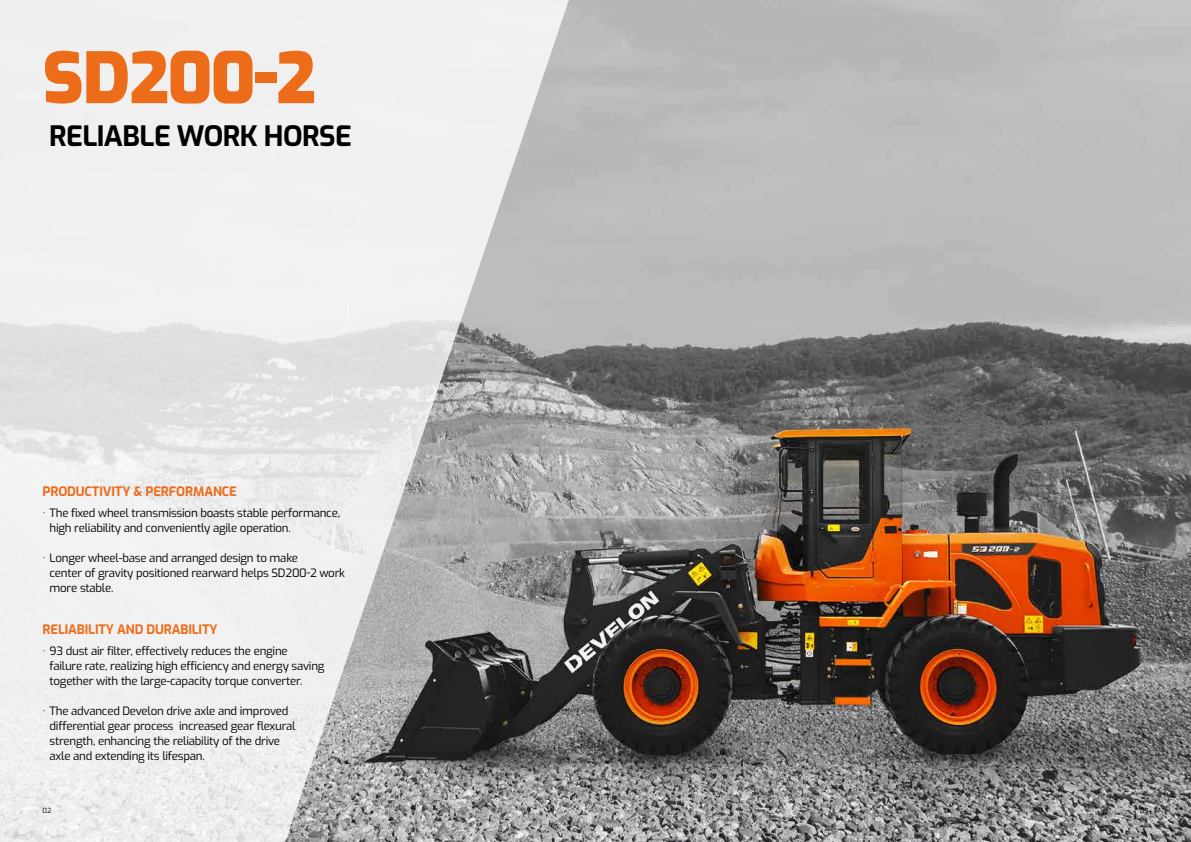
<style>
.page{position:relative;width:1191px;height:842px;background:#fff}
.page>*{position:absolute;margin:0;border:0;box-sizing:border-box;transform-origin:0 0}
.t1{font:900 70px "Exo";letter-spacing:-.02em;color:#ed6c1a}
.t2{font:700 28px "Exo";letter-spacing:-.02em;color:#000}
.t3{font:700 13px "Exo";letter-spacing:-.01em;color:#ed6c1a}
.t4{font:11.5px/15px "Exo";letter-spacing:-.02em;color:#000}
.t5{font:7px "Exo";color:#000}
</style>
<div class="page">
<img style="left:572px;top:0;width:619px;height:842px">
<svg style="left:0;top:0;width:572px;height:842px;fill:#f0f0f0"></svg>
<h1 class="t1" style="left:43px;top:27px;width:275px">SD200-2</h1>
<h2 class="t2" style="left:49px;top:116px;width:304px">RELIABLE WORK HORSE</h2>
<p class="t3" style="left:43px;top:482px;width:196px">PRODUCTIVITY &amp; PERFORMANCE</p>
<p class="t4" style="left:50px;top:504px;width:292px;text-indent:-7px">· The fixed wheel transmission boasts stable performance, high reliability and conveniently agile operation.</p>
<p class="t4" style="left:50px;top:549px;width:297px;text-indent:-7px">· Longer wheel-base and arranged design to make<br>center of gravity positioned rearward helps SD200-2 work more stable.</p>
<p class="t3" style="left:43px;top:620px;width:176px">RELIABILITY AND DURABILITY</p>
<p class="t4" style="left:50px;top:642px;width:276px;text-indent:-7px">· 93 dust air filter, effectively reduces the engine<br>failure rate, realizing high efficiency and energy saving together with the large-capacity torque converter.</p>
<p class="t4" style="left:50px;top:702px;width:247px;text-indent:-7px">· The advanced Develon drive axle and improved differential gear process increased gear flexural strength, enhancing the reliability of the drive axle and extending its lifespan.</p>
<p class="t5" style="left:43px;top:805px;width:10px">02</p>
<p class="t5" style="left:1139px;top:805px;width:10px">03</p>
</div>
